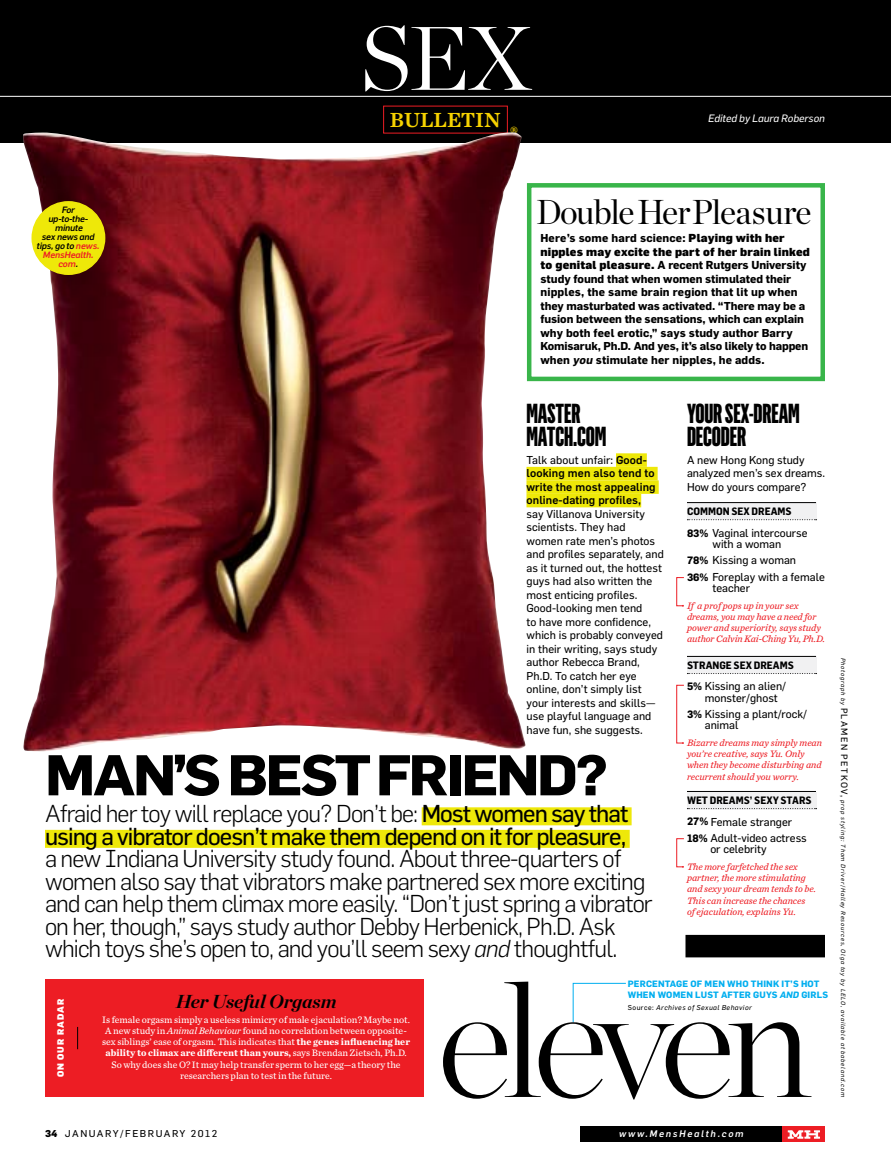
<style>
.page{position:relative;width:891px;height:1175px;background:#fff}
.page>*{position:absolute;margin:0;border:0;box-sizing:border-box;transform-origin:0 0}
.t1{font:200 160.8px "Chronicle Display";letter-spacing:-.055em;color:#000}
.t2{font:300 90px "Chronicle Display";color:#fff}
.t3{font:700 56.25px "Flama";letter-spacing:-.045em;color:#000;scale:1.05 1}
.t4{font:34.5px "Chronicle Display";letter-spacing:-.03em;color:#000}
.t5{font:800 27px/22.5px "Flama Ultracondensed";letter-spacing:-.005em;color:#000}
.t6{font:300 24px/22.5px "Flama";letter-spacing:-.035em;color:#000}
.t7{font:24px "Flama Basic";letter-spacing:-.04em;color:#000}
.t8{font:21.3px "Chronicle Text G3 Semi";color:#f6d200}
.t9{font:italic 700 18.75px "Chronicle Display";color:#000}
.t10{font:700 15px "Chronicle Text G3";color:#f6d200}
.t11{font:700 11.4px/13.5px "Flama";letter-spacing:-.005em;color:#000}
.t12{font:11.25px/13.5px "Flama Basic";letter-spacing:.005em;color:#000}
.t13{font:700 11.25px/13.5px "Flama";letter-spacing:.01em;color:#000}
.t14{font:500 11.25px/13.5px "Flama";letter-spacing:.01em;color:#000;text-align:justify}
.t15{font:700 10.5px "Flama Semicondensed";color:#000}
.t16{font:italic 10.5px "Flama Basic";color:#fff}
.t17{font:9.75px/11.2px "Chronicle Text G3";color:#fff;text-align:center}
.t18{font:italic 9.75px/11.2px "Chronicle Text G3";color:#ed1d24}
.t19{font:9.75px "Flama Basic";letter-spacing:.15em;color:#000}
.t20{font:italic 500 9.3px "Flama";letter-spacing:.18em;color:#fff}
.t21{font:700 9px/10.5px "Flama";letter-spacing:.015em;color:#00aeef}
.t22{font:italic 500 9px/9px "Flama";letter-spacing:-.015em;color:#000;text-align:center}
.t23{font:900 9px "Flama";letter-spacing:.12em;color:#fff}
.t24{font:italic 7.05px "Flama Basic";letter-spacing:.065em;color:#000}
.t25{font:italic 6px "Flama Basic";letter-spacing:.125em;color:#000}
.s1{color:#ed1d24}
.s2{font-weight:900;font-size:11.4px}
.s3{font-weight:900}
.s4{font-size:11.4px}
.s5{font-style:italic}
.s6{font-family:"Flama";font-weight:500}
.s7{font-family:"Flama";font-weight:700;font-size:10.5px}
.s8{font-family:"Flama Basic";font-weight:400}
.s9{font-style:normal}
.s10{font-weight:700}
.s11{font-style:normal;font-size:9px}
.s12{font-family:"Flama";font-weight:800}
</style>
<div class="page">
<div style="left:0;top:0;width:891px;height:142px;background:#000"></div>
<hr style="left:0;top:96px;width:891px;height:1px;background:#fff">
<div style="left:782px;top:1126px;width:43px;height:16px;background:#ed1d24"></div>
<svg style="left:788px;top:1130px;width:32px;height:8px"></svg>
<div style="left:580px;top:1126px;width:202px;height:16px;background:#000"></div>
<div style="left:687px;top:502px;width:130px;height:18px;background:#f1f1f2"></div>
<div style="left:687px;top:656px;width:130px;height:17px;background:#f1f1f2"></div>
<img style="left:22px;top:132px;width:504px;height:619px">
<div style="left:527px;top:183px;width:298px;height:198px;border:4px solid #39b54a"></div>
<div style="left:422px;top:807px;width:210px;height:18px;background:#eee809"></div>
<div style="left:45px;top:830px;width:585px;height:18px;background:#eee809"></div>
<div style="left:686px;top:934px;width:139px;height:23px;background:#000"></div>
<div style="left:45px;top:980px;width:379px;height:116px;background:#ed1d24"></div>
<svg style="left:77px;top:1026px;width:1px;height:23px"></svg>
<svg style="left:573px;top:982px;width:53px;height:40px"></svg>
<div style="left:687px;top:792px;width:130px;height:17px;background:#f1f1f2"></div>
<hr style="left:687px;top:502px;width:129px;height:1px;background:#000">
<svg style="left:687px;top:519px;width:130px;height:1px"></svg>
<hr style="left:687px;top:656px;width:129px;height:1px;background:#000">
<svg style="left:687px;top:673px;width:130px;height:1px"></svg>
<hr style="left:687px;top:791px;width:129px;height:1px;background:#000">
<svg style="left:687px;top:808px;width:130px;height:1px"></svg>
<svg style="left:676px;top:577px;width:8px;height:29px"></svg>
<svg style="left:676px;top:685px;width:8px;height:59px"></svg>
<svg style="left:676px;top:838px;width:8px;height:29px"></svg>
<div style="left:32px;top:202px;width:73px;height:72px;background:#eee809;border-radius:50%"></div>
<div style="left:32px;top:201px;width:73px;height:74px;border:2px solid #eee809;border-radius:50%"></div>
<div style="left:616px;top:453px;width:31px;height:14px;background:#eee809"></div>
<div style="left:526px;top:467px;width:132px;height:13px;background:#eee809"></div>
<div style="left:526px;top:480px;width:133px;height:14px;background:#eee809"></div>
<div style="left:526px;top:494px;width:115px;height:13px;background:#eee809"></div>
<h2 class="t2" style="left:360px;top:-10px;width:172px">SEX</h2>
<h3 class="t8" style="left:390px;top:103px;width:112px">BULLETIN</h3>
<h3 class="t10" style="left:510px;top:120px;width:9px">®</h3>
<p class="t16" style="left:708px;top:112px;width:118px">Edited by Laura Roberson</p>
<p class="t22" style="left:37px;top:205px;width:64px">For<br>up-to-the&shy;minute<br>sex news and tips, go to <span class="s1">news.<br>MensHealth. com</span>.</p>
<h3 class="t4" style="left:536px;top:186px;width:277px">Double HerPleasure</h3>
<p class="t13" style="left:540px;top:231px;width:246px">Here’s some hard science: <span class="s2">Playing with her</span></p>
<p class="t11" style="left:540px;top:244px;width:271px"><span class="s3">nipples may excite the part of her brain linked to genital pleasure.</span> A recent Rutgers University study found that when women stimulated their</p>
<p class="t13" style="left:540px;top:285px;width:269px"><span class="s4">nipples,</span> the same brain region that lit up when they masturbated was activated. “There may be a fusion between the sensations, which can explain why both feel erotic,” says study author Barry Komisaruk, Ph.D. And yes, it’s also likely to happen when <span class="s5">you</span> stimulate her nipples, he adds.</p>
<h3 class="t5" style="left:526px;top:402px;width:81px">MASTER<br>MATCH.COM</h3>
<p class="t12" style="left:526px;top:453px;width:122px">Talk about unfair: <span class="s6">Good-</span></p>
<p class="t14" style="left:526px;top:466px;width:131px">looking men also tend to write the most appealing online-dating profiles,</p>
<p class="t12" style="left:526px;top:507px;width:139px">say Villanova University scientists. They had women rate men’s photos and profiles separately, and as it turned out, the hottest guys had also written the most enticing profiles.<br>Good-looking men tend<br>to have more confidence, which is probably conveyed in their writing, says study author Rebecca Brand,<br>Ph.D. To catch her eye online, don’t simply list your interests and skills— use playful language and have fun, she suggests.</p>
<h3 class="t5" style="left:687px;top:402px;width:114px">YOUR SEX-DREAM<br>DECODER</h3>
<p class="t12" style="left:687px;top:453px;width:140px">A new Hong Kong study analyzed men’s sex dreams.<br>How do yours compare?</p>
<p class="t15" style="left:687px;top:504px;width:105px">COMMON SEX DREAMS</p>
<p class="t12" style="left:687px;top:527px;width:122px;line-height:11.2px;text-align:center"><span class="s7">83%</span> Vaginal intercourse with a woman</p>
<p class="t12" style="left:687px;top:552px;width:139px;line-height:16.5px"><span class="s7">78%</span> Kissing a woman<br><span class="s7">36%</span> Foreplay with a female</p>
<p class="t12" style="left:712px;top:581px;width:39px">teacher</p>
<p class="t18" style="left:687px;top:599px;width:140px">If a prof pops up in your sex dreams, you may have a need for power and superiority, says study author Calvin Kai-Ching Yu, Ph.D.</p>
<p class="t15" style="left:687px;top:658px;width:108px">STRANGE SEX DREAMS</p>
<p class="t12" style="left:705px;top:680px;width:83px;line-height:11.2px;text-indent:-18px"><span class="s7">5%</span> Kissing an alien/ monster/ghost</p>
<p class="t12" style="left:705px;top:708px;width:104px;line-height:11.2px;text-indent:-18px"><span class="s7">3%</span> Kissing a plant/rock/ animal</p>
<p class="t18" style="left:687px;top:736px;width:137px">Bizarre dreams may simply mean you’re creative, says Yu. Only when they become disturbing and recurrent should you worry.</p>
<p class="t15" style="left:687px;top:793px;width:125px">WET DREAMS’ SEXY STARS</p>
<p class="t12" style="left:687px;top:813px;width:121px;line-height:16.5px"><span class="s7">27%</span> Female stranger<br><span class="s7">18%</span> Adult-video actress</p>
<p class="t12" style="left:710px;top:842px;width:58px">or celebrity</p>
<p class="t18" style="left:687px;top:860px;width:131px">The more farfetched the sex partner, the more stimulating and sexy your dream tends to be.<br>This can increase the chances<br>of ejaculation, explains Yu.</p>
<h3 class="t3" style="left:45px;top:740px;width:538px">Man’s Best Friend?</h3>
<h3 class="t6" style="left:45px;top:802px;width:585px">Afraid her toy will replace you? Don’t be: <span class="s8">Most women say that</span></h3>
<h3 class="t7" style="left:45px;top:822px;width:583px">using a vibrator doesn’t make them depend on it for pleasure,</h3>
<p class="t6" style="left:45px;top:847px;width:609px">a new Indiana University study found. About three-quarters of women also say that vibrators make partnered sex more exciting and can help them climax more easily. “Don’t just spring a vibrator on her, though,” says study author Debby Herbenick, Ph.D. Ask which toys she’s open to, and you’ll seem sexy <span class="s5">and</span> thoughtful.</p>
<p class="t23" style="left:55px;top:1077px;width:80px;rotate:-90deg">ON Our radAR</p>
<h3 class="t9" style="left:176px;top:986px;width:162px">Her Useful Orgasm</h3>
<p class="t21" style="left:628px;top:978px;width:191px">Percentage of men who think it’s hot when womeN lust aft</p>
<h1 class="t1" style="left:437px;top:918px;width:376px">eleven</h1>
<p class="t21" style="left:739px;top:989px;width:90px">er guys <span class="s5">and</span> girls</p>
<p class="t24" style="left:628px;top:1002px;width:126px"><span class="s9">Source:</span> Archives of Sexual Behavior</p>
<p class="t17" style="left:102px;top:1013px;width:309px">Is female orgasm simply a useless mimicry of male ejaculation? Maybe not.<br>A new study in <span class="s5">Animal Behaviour</span> found no correlation between opposite&shy;sex siblings’ ease of orgasm. This indicates that <span class="s10">the genes influencing her ability to climax are different than yours,</span> says Brendan Zietsch, Ph.D.<br>So why does she O? It may help transfer sperm to her egg—a theory the researchers plan to test in the future.</p>
<p class="t25" style="left:847px;top:657px;width:441px;rotate:90deg">Photograph by <span class="s11">PLAMEN PETKOV,</span> prop styling: Thom Driver/Halley Resources, Olga toy by LELO, available at babeland.com</p>
<p class="t19" style="left:45px;top:1128px;width:174px"><span class="s12">34</span> JANUARY/FEBRUARY 2012</p>
<p class="t20" style="left:619px;top:1128px;width:126px">www.MensHealth.com</p>
</div>
